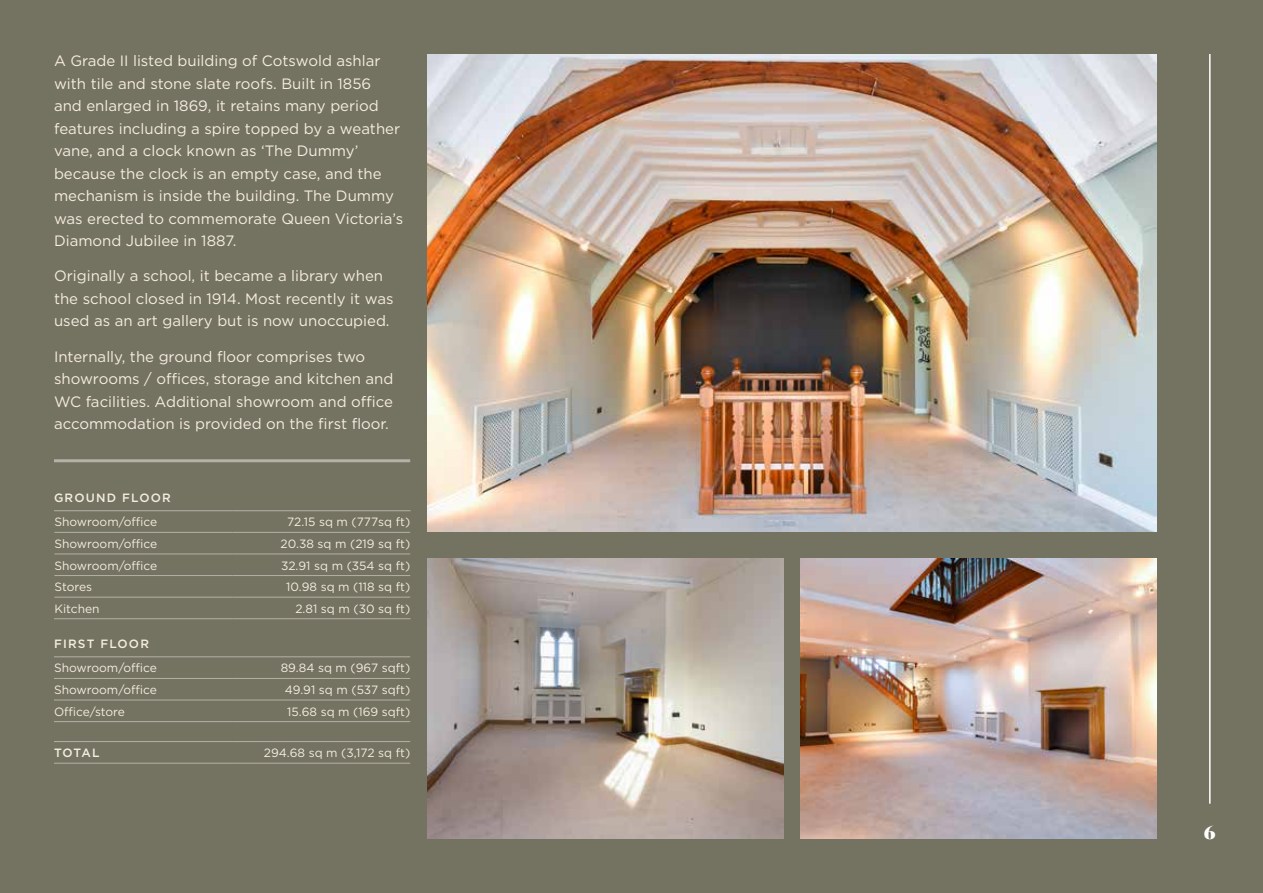
<style>
.page{position:relative;width:1263px;height:893px;background:#747261}
.page>*{position:absolute;margin:0;border:0;box-sizing:border-box;transform-origin:0 0}
.t1{font:18px "Bely Display";color:#fff}
.t2{font:15px/22.5px "Gotham";color:#f5ede0}
.t3{font:12px "Gotham";color:#f5ede0}
.t4{font:500 12px "Gotham";letter-spacing:.1em;color:#f5ede0}
</style>
<div class="page">
<hr style="left:1209px;top:54px;width:1px;height:750px;background:#fff">
<img style="left:427px;top:54px;width:730px;height:477px">
<img style="left:427px;top:558px;width:356px;height:281px">
<img style="left:800px;top:558px;width:357px;height:281px">
<hr style="left:54px;top:510px;width:178px;height:1px;background:#b5b1a7">
<hr style="left:232px;top:510px;width:179px;height:1px;background:#b5b1a7">
<hr style="left:54px;top:532px;width:178px;height:1px;background:#b5b1a7">
<hr style="left:232px;top:532px;width:178px;height:1px;background:#b5b1a7">
<hr style="left:54px;top:554px;width:178px;height:1px;background:#b5b1a7">
<hr style="left:232px;top:554px;width:178px;height:1px;background:#b5b1a7">
<hr style="left:54px;top:575px;width:178px;height:1px;background:#b5b1a7">
<hr style="left:232px;top:575px;width:178px;height:1px;background:#b5b1a7">
<hr style="left:54px;top:597px;width:178px;height:1px;background:#b5b1a7">
<hr style="left:232px;top:597px;width:178px;height:1px;background:#b5b1a7">
<hr style="left:54px;top:618px;width:178px;height:1px;background:#b5b1a7">
<hr style="left:232px;top:618px;width:179px;height:1px;background:#b5b1a7">
<hr style="left:54px;top:741px;width:178px;height:1px;background:#b5b1a7">
<hr style="left:232px;top:741px;width:178px;height:1px;background:#b5b1a7">
<hr style="left:54px;top:763px;width:178px;height:1px;background:#b5b1a7">
<hr style="left:232px;top:763px;width:178px;height:1px;background:#b5b1a7">
<hr style="left:54px;top:657px;width:178px;height:1px;background:#b5b1a7">
<hr style="left:232px;top:657px;width:178px;height:1px;background:#b5b1a7">
<hr style="left:54px;top:678px;width:178px;height:1px;background:#b5b1a7">
<hr style="left:232px;top:678px;width:178px;height:1px;background:#b5b1a7">
<hr style="left:54px;top:700px;width:178px;height:1px;background:#b5b1a7">
<hr style="left:232px;top:700px;width:178px;height:1px;background:#b5b1a7">
<hr style="left:54px;top:721px;width:178px;height:1px;background:#b5b1a7">
<hr style="left:232px;top:721px;width:178px;height:1px;background:#b5b1a7">
<hr style="left:54px;top:459px;width:356px;height:3px;background:#b5b1a7">
<p class="t2" style="left:54px;top:49px;width:351px">A Grade II listed building of Cotswold ashlar with tile and stone slate roofs. Built in 1856<br>and enlarged in 1869, it retains many period features including a spire topped by a weather vane, and a clock known as ‘The Dummy’ because the clock is an empty case, and the mechanism is inside the building. The Dummy was erected to commemorate Queen Victoria’s Diamond Jubilee in 1887.</p>
<p class="t2" style="left:54px;top:264px;width:341px">Originally a school, it became a library when the school closed in 1914. Most recently it was used as an art gallery but is now unoccupied.</p>
<p class="t2" style="left:54px;top:345px;width:341px">Internally, the ground floor comprises two showrooms / offices, storage and kitchen and WC facilities. Additional showroom and office accommodation is provided on the first floor.</p>
<p class="t4" style="left:54px;top:490px;width:118px">GROUND FLOOR</p>
<p class="t3" style="left:54px;top:514px;width:104px">Showroom/office</p>
<p class="t3" style="left:287px;top:514px;width:124px">72.15 sq m (777sq ft)</p>
<p class="t3" style="left:54px;top:536px;width:104px">Showroom/office</p>
<p class="t3" style="left:281px;top:536px;width:131px">20.38 sq m (219 sq ft)</p>
<p class="t3" style="left:54px;top:558px;width:104px">Showroom/office</p>
<p class="t3" style="left:281px;top:558px;width:131px">32.91 sq m (354 sq ft)</p>
<p class="t3" style="left:54px;top:579px;width:39px">Stores</p>
<p class="t3" style="left:286px;top:579px;width:125px">10.98 sq m (118 sq ft)</p>
<p class="t3" style="left:54px;top:601px;width:47px">Kitchen</p>
<p class="t3" style="left:295px;top:601px;width:116px">2.81 sq m (30 sq ft)</p>
<p class="t4" style="left:54px;top:636px;width:97px">FIRST FLOOR</p>
<p class="t3" style="left:54px;top:660px;width:104px">Showroom/office</p>
<p class="t3" style="left:281px;top:660px;width:131px">89.84 sq m (967 sqft)</p>
<p class="t3" style="left:54px;top:682px;width:104px">Showroom/office</p>
<p class="t3" style="left:285px;top:682px;width:127px">49.91 sq m (537 sqft)</p>
<p class="t3" style="left:54px;top:704px;width:73px">Office/store</p>
<p class="t3" style="left:287px;top:704px;width:124px">15.68 sq m (169 sqft)</p>
<p class="t4" style="left:54px;top:745px;width:47px">TOTAL</p>
<p class="t3" style="left:264px;top:745px;width:148px">294.68 sq m (3,172 sq ft)</p>
<p class="t1" style="left:1204px;top:818px;width:13px">6</p>
</div>
